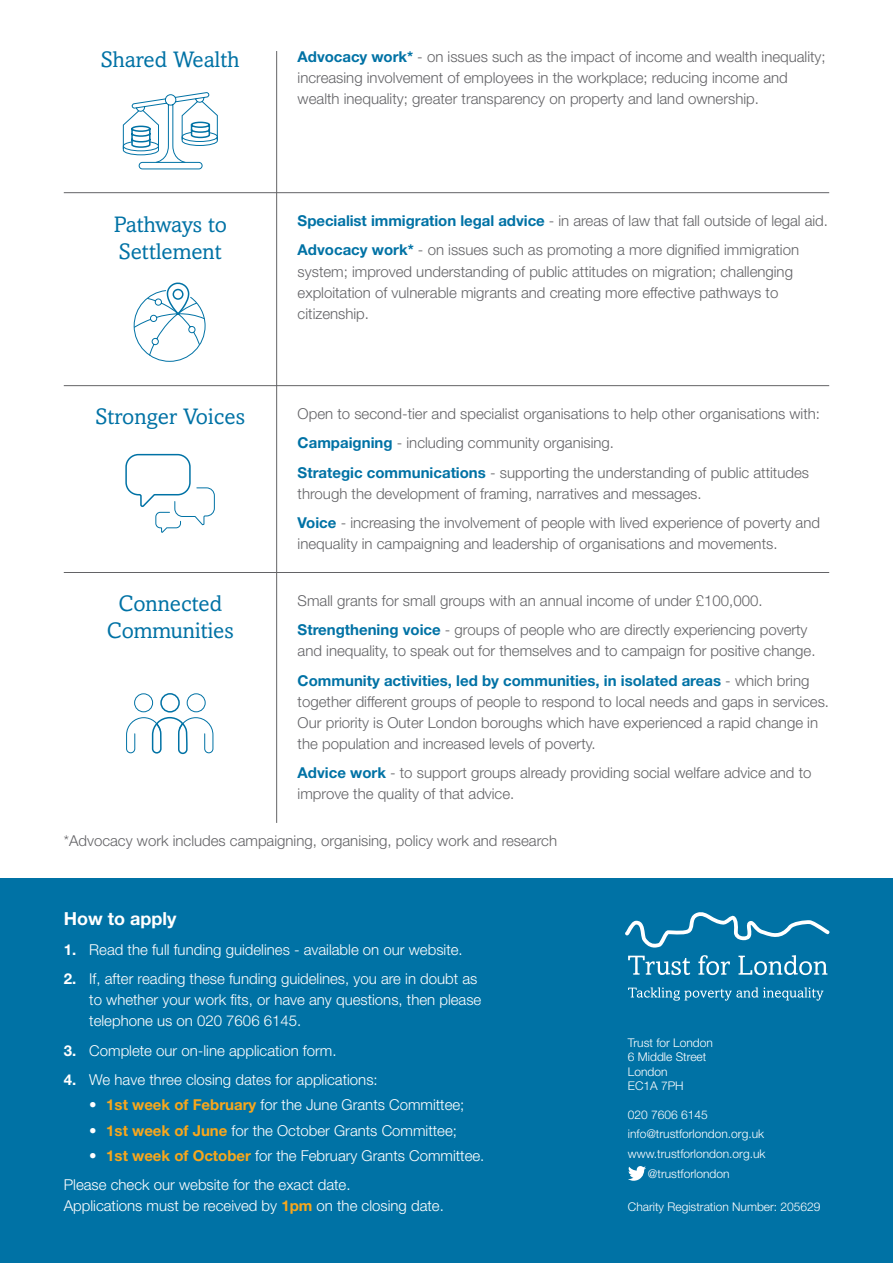
<style>
.page{position:relative;width:893px;height:1263px;background:#fff}
.page>*{position:absolute;margin:0;border:0;box-sizing:border-box;transform-origin:0 0}
.t1{font:22.5px/27px "Amasis MT Std";color:#0072a5}
.t2{font:700 18px "Helvetica Neue LT Std";color:#fff}
.t3{font:300 15px/21px "Helvetica Neue LT Std";color:#636366}
.t4{font:300 15px/21px "Helvetica Neue LT Std";color:#fff}
.t5{font:300 12px/14.4px "Helvetica Neue LT Std";color:#fff}
.s1{font-weight:700;color:#0072a5}
.s2{font-weight:700}
.s3{font-weight:700;color:#f9a71b}
</style>
<div class="page">
<div style="left:0;top:878px;width:893px;height:385px;background:#0072a5"></div>
<svg style="left:628px;top:1166px;width:18px;height:15px"></svg>
<svg style="left:628px;top:987px;width:195px;height:14px"></svg>
<svg style="left:628px;top:956px;width:62px;height:19px"></svg>
<svg style="left:698px;top:955px;width:32px;height:20px"></svg>
<svg style="left:738px;top:955px;width:89px;height:20px"></svg>
<svg style="left:625px;top:912px;width:205px;height:35px"></svg>
<svg style="left:122px;top:92px;width:96px;height:71px"></svg>
<div style="left:139px;top:162px;width:64px;height:7px;border:1px solid #0072a5;border-radius:3px"></div>
<svg style="left:133px;top:282px;width:73px;height:80px"></svg>
<svg style="left:125px;top:453px;width:90px;height:80px"></svg>
<svg style="left:126px;top:693px;width:88px;height:62px"></svg>
<hr style="left:276px;top:51px;width:1px;height:772px;background:#636366">
<hr style="left:64px;top:192px;width:765px;height:1px;background:#636366">
<hr style="left:64px;top:385px;width:765px;height:1px;background:#636366">
<hr style="left:64px;top:572px;width:765px;height:1px;background:#636366">
<h1 class="t1" style="left:101px;top:46px;width:140px">Shared Wealth</h1>
<p class="t3" style="left:298px;top:46px;width:530px"><span class="s1">Advocacy work*</span> - on issues such as the impact of income and wealth inequality; increasing involvement of employees in the workplace; reducing income and wealth inequality; greater transparency on property and land ownership.</p>
<h1 class="t1" style="left:114px;top:211px;width:115px">Pathways to<br>Settlement</h1>
<p class="t3" style="left:298px;top:206px;width:532px;line-height:29.5px"><span class="s1">Specialist immigration legal advice</span> - in areas of law that fall outside of legal aid.<br><span class="s1">Advocacy work*</span> - on issues such as promoting a more dignified immigration</p>
<p class="t3" style="left:298px;top:260px;width:497px">system; improved understanding of public attitudes on migration; challenging exploitation of vulnerable migrants and creating more effective pathways to citizenship.</p>
<h1 class="t1" style="left:96px;top:404px;width:151px">Stronger Voices</h1>
<p class="t3" style="left:298px;top:398px;width:524px;line-height:29.5px">Open to second-tier and specialist organisations to help other organisations with:<br><span class="s1">Campaigning</span> - including community organising.<br><span class="s1">Strategic communications</span> - supporting the understanding of public attitudes</p>
<p class="t3" style="left:298px;top:478px;width:524px;line-height:29.5px">through the development of framing, narratives and messages.<br><span class="s1">Voice</span> - increasing the involvement of people with lived experience of poverty and</p>
<p class="t3" style="left:298px;top:533px;width:481px">inequality in campaigning and leadership of organisations and movements.</p>
<h1 class="t1" style="left:107px;top:590px;width:129px;text-align:center">Connected<br>Communities</h1>
<p class="t3" style="left:298px;top:585px;width:511px;line-height:29.5px">Small grants for small groups with an annual income of under £100,000.<br><span class="s1">Strengthening voice</span> - groups of people who are directly experiencing poverty</p>
<p class="t3" style="left:298px;top:636px;width:519px;line-height:29.5px">and inequality, to speak out for themselves and to campaign for positive change.<br><span class="s1">Community activities, led by communities, in isolated areas</span> - which bring</p>
<p class="t3" style="left:298px;top:691px;width:533px">together different groups of people to respond to local needs and gaps in services.<br>Our priority is Outer London boroughs which have experienced a rapid change in the population and increased levels of poverty.</p>
<p class="t3" style="left:298px;top:762px;width:515px"><span class="s1">Advice work</span> - to support groups already providing social welfare advice and to improve the quality of that advice.</p>
<p class="t3" style="left:64px;top:830px;width:495px">*Advocacy work includes campaigning, organising, policy work and research</p>
<p class="t2" style="left:64px;top:907px;width:114px">How to apply</p>
<p class="t4" style="left:64px;top:938px;width:400px"><span class="s2">1.</span> Read the full funding guidelines - available on our website.</p>
<p class="t4" style="left:89px;top:968px;width:394px;text-indent:-26px"><span class="s2">2.</span> If, after reading these funding guidelines, you are in doubt as to whether your work fits, or have any questions, then please telephone us on 020 7606 6145.</p>
<p class="t4" style="left:64px;top:1039px;width:274px"><span class="s2">3.</span> Complete our on-line application form.</p>
<p class="t4" style="left:64px;top:1069px;width:315px"><span class="s2">4.</span> We have three closing dates for applications:</p>
<p class="t4" style="left:89px;top:1094px;width:377px">• <span class="s3">1st week of February</span> for the June Grants Committee;</p>
<p class="t4" style="left:89px;top:1119px;width:369px">• <span class="s3">1st week of June</span> for the October Grants Committee;</p>
<p class="t4" style="left:64px;top:1140px;width:422px;line-height:29.5px;text-indent:26px">• <span class="s3">1st week of October</span> for the February Grants Committee.<br>Please check our website for the exact date.</p>
<p class="t4" style="left:64px;top:1195px;width:382px">Applications must be received by <span class="s3">1pm</span> on the closing date.</p>
<p class="t5" style="left:628px;top:1035px;width:86px">Trust for London<br>6 Middle Street<br>London<br>EC1A 7PH</p>
<p class="t5" style="left:628px;top:1107px;width:82px">020 7606 6145</p>
<p class="t5" style="left:628px;top:1127px;width:138px">info@trustforlondon.org.uk</p>
<p class="t5" style="left:628px;top:1146px;width:139px">www.trustforlondon.org.uk</p>
<p class="t5" style="left:648px;top:1166px;width:83px">@trustforlondon</p>
<p class="t5" style="left:628px;top:1200px;width:194px">Charity Registration Number: 205629</p>
</div>
